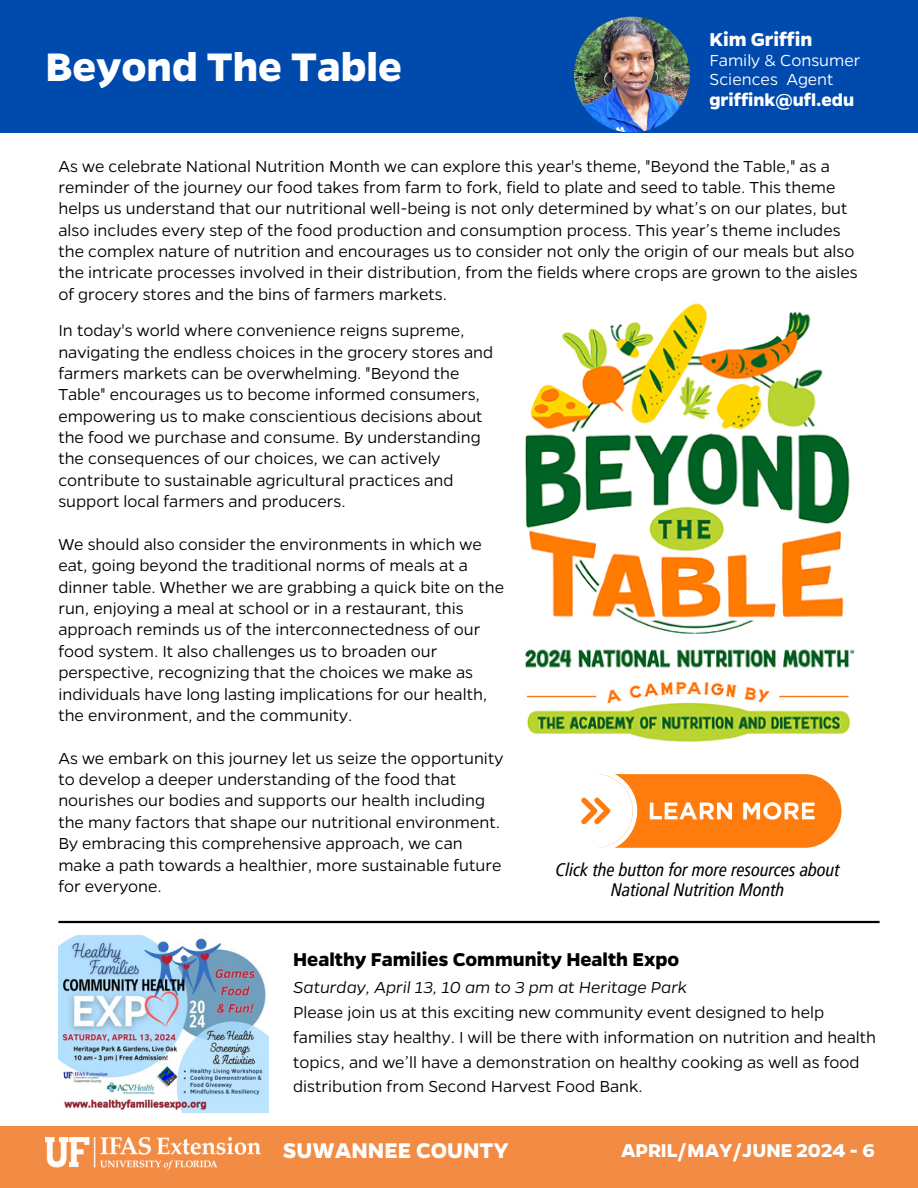
<style>
.page{position:relative;width:918px;height:1188px;background:#fff}
.page>*{position:absolute;margin:0;border:0;box-sizing:border-box;transform-origin:0 0}
.t1{font:700 45px "Gentona";color:#fff}
.t2{font:700 24px "Gentona";color:#fff}
.t3{font:700 21px "Gentona";color:#000}
.t4{font:700 21px "Gentona";color:#fff}
.t5{font:700 19.5px "Gentona";color:#fff}
.t6{font:300 18px/21.3px "Gentona";color:#000}
.t7{font:italic condensed 18px/20.2px "Frutiger LT Pro";color:#000;text-align:center}
.t8{font:italic 300 18px "Gentona";color:#000}
.t9{font:300 18px/19.2px "Gentona";color:#fff}
</style>
<div class="page">
<div style="left:0;top:0;width:918px;height:133px;background:#004aad"></div>
<img style="left:574px;top:17px;width:116px;height:116px;border-radius:50%">
<div style="left:0;top:1126px;width:918px;height:62px;background:#f28b43"></div>
<img style="left:46px;top:1137px;width:214px;height:33px">
<img style="left:525px;top:303px;width:330px;height:439px">
<svg style="left:581px;top:774px;width:260px;height:74px"></svg>
<img style="left:58px;top:935px;width:211px;height:177px">
<hr style="left:58px;top:921px;width:822px;height:2px;background:#000">
<h1 class="t1" style="left:46px;top:37px;width:358px">Beyond The Table</h1>
<p class="t4" style="left:709px;top:26px;width:104px">Kim Griffin</p>
<p class="t9" style="left:709px;top:50px;width:153px">Family &amp; Consumer<br>Sciences Agent</p>
<p class="t5" style="left:709px;top:87px;width:146px">griffink@ufl.edu</p>
<p class="t6" style="left:58px;top:154px;width:801px">As we celebrate National Nutrition Month we can explore this year's theme, "Beyond the Table," as a reminder of the journey our food takes from farm to fork, field to plate and seed to table. This theme helps us understand that our nutritional well-being is not only determined by what’s on our plates, but also includes every step of the food production and consumption process. This year’s theme includes the complex nature of nutrition and encourages us to consider not only the origin of our meals but also the intricate processes involved in their distribution, from the fields where crops are grown to the aisles of grocery stores and the bins of farmers markets.</p>
<p class="t6" style="left:58px;top:319px;width:436px">In today's world where convenience reigns supreme, navigating the endless choices in the grocery stores and farmers markets can be overwhelming. "Beyond the Table" encourages us to become informed consumers, empowering us to make conscientious decisions about the food we purchase and consume. By understanding the consequences of our choices, we can actively contribute to sustainable agricultural practices and support local farmers and producers.</p>
<p class="t6" style="left:58px;top:533px;width:447px">We should also consider the environments in which we eat, going beyond the traditional norms of meals at a dinner table. Whether we are grabbing a quick bite on the run, enjoying a meal at school or in a restaurant, this approach reminds us of the interconnectedness of our food system. It also challenges us to broaden our perspective, recognizing that the choices we make as individuals have long lasting implications for our health, the environment, and the community.</p>
<p class="t6" style="left:58px;top:746px;width:446px">As we embark on this journey let us seize the opportunity to develop a deeper understanding of the food that nourishes our bodies and supports our health including the many factors that shape our nutritional environment.<br>By embracing this comprehensive approach, we can make a path towards a healthier, more sustainable future for everyone.</p>
<p class="t7" style="left:556px;top:860px;width:285px">Click the button for more resources about<br>National Nutrition Month</p>
<p class="t3" style="left:293px;top:946px;width:387px">Healthy Families Community Health Expo</p>
<p class="t8" style="left:293px;top:976px;width:396px">Saturday, April 13, 10 am to 3 pm at Heritage Park</p>
<p class="t6" style="left:293px;top:999px;width:584px;line-height:24.8px">Please join us at this exciting new community event designed to help families stay healthy. I will be there with information on nutrition and health topics, and we’ll have a demonstration on healthy cooking as well as food distribution from Second Harvest Food Bank.</p>
<h2 class="t2" style="left:283px;top:1134px;width:228px">SUWANNEE COUNTY</h2>
<p class="t4" style="left:621px;top:1137px;width:255px">APRIL/MAY/JUNE 2024 - 6</p>
</div>
